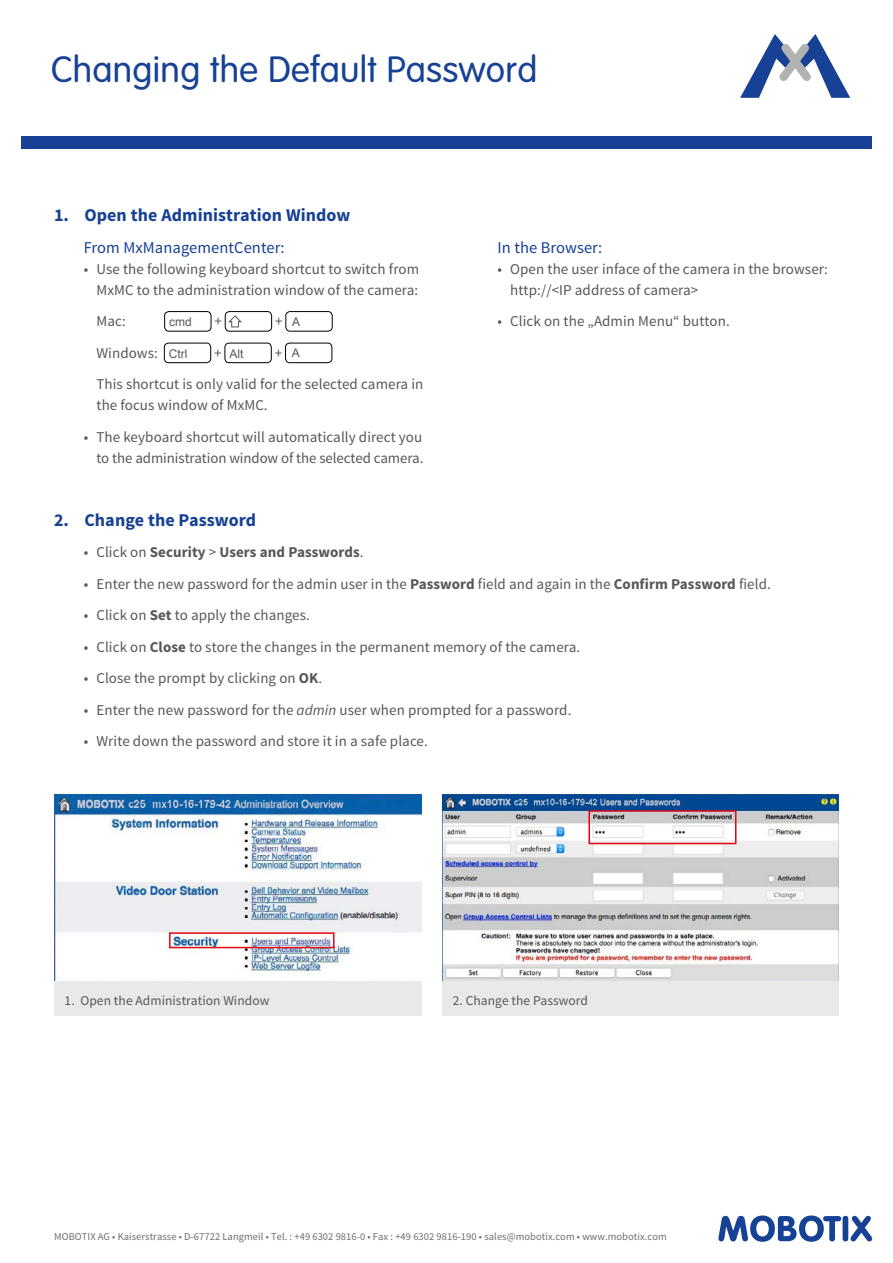
<style>
.page{position:relative;width:893px;height:1263px;background:#fff}
.page>*{position:absolute;margin:0;border:0;box-sizing:border-box;transform-origin:0 0}
.t1{font:300 36px "VAG Rounded LT Pro";letter-spacing:.01em;color:#164194}
.t2{font:700 18px "Source Sans Pro";letter-spacing:.005em;color:#164194}
.t3{font:16.5px "Source Sans Pro";letter-spacing:.005em;color:#164194}
.t4{font:15px/21px "Source Sans Pro";letter-spacing:.005em;color:#575756;text-align:right}
.t5{font:700 15px "Source Sans Pro";letter-spacing:.005em;color:#575756}
.t6{font:13.5px "Source Sans Pro";letter-spacing:.005em;color:#575756}
.t7{font:12px "Arial";color:#575756}
.t8{font:10.5px "Source Sans Pro";letter-spacing:.005em;color:#706f6f}
.s1{font-family:"Arial";font-size:12px}
.s2{font-family:"Source Sans Pro";font-size:15px}
.s3{font-weight:400}
.s4{font-weight:700}
.s5{font-style:italic}
</style>
<div class="page">
<div style="left:21px;top:136px;width:851px;height:13px;background:#164194"></div>
<svg style="left:718px;top:1215px;width:123px;height:27px"></svg>
<div style="left:843px;top:1216px;width:5px;height:25px;background:#164194;border-radius:3px"></div>
<svg style="left:850px;top:1216px;width:22px;height:25px"></svg>
<svg style="left:740px;top:34px;width:110px;height:64px"></svg>
<div style="left:164px;top:311px;width:47px;height:20px;border:1px solid #000;border-radius:4px"></div>
<svg style="left:228px;top:315px;width:14px;height:12px"></svg>
<div style="left:225px;top:311px;width:47px;height:20px;border:1px solid #000;border-radius:4px"></div>
<div style="left:286px;top:311px;width:46px;height:20px;border:1px solid #000;border-radius:4px"></div>
<div style="left:164px;top:343px;width:47px;height:20px;border:1px solid #000;border-radius:4px"></div>
<div style="left:225px;top:343px;width:46px;height:20px;border:1px solid #000;border-radius:4px"></div>
<div style="left:285px;top:343px;width:47px;height:20px;border:1px solid #000;border-radius:4px"></div>
<img style="left:54px;top:795px;width:368px;height:186px">
<img style="left:442px;top:795px;width:397px;height:186px">
<div style="left:588px;top:810px;width:148px;height:34px;border:2px solid #e30613"></div>
<div style="left:54px;top:981px;width:368px;height:34px;background:#e9e9e9"></div>
<div style="left:442px;top:981px;width:397px;height:34px;background:#e9e9e9"></div>
<div style="left:169px;top:932px;width:166px;height:16px;border:2px solid #e30613"></div>
<h1 class="t1" style="left:51px;top:48px;width:488px">Changing the Default Password</h1>
<p class="t2" style="left:54px;top:203px;width:298px">1. Open the Administration Window</p>
<p class="t3" style="left:84px;top:237px;width:202px">From MxManagementCenter:</p>
<p class="t4" style="left:84px;top:258px;width:337px">• Use the following keyboard shortcut to switch from<br>MxMC to the administration window of the camera:</p>
<p class="t4" style="left:97px;top:311px;width:31px">Mac:</p>
<p class="t7" style="left:169px;top:314px;width:24px">cmd</p>
<p class="t4" style="left:214px;top:311px;width:9px">+</p>
<p class="t4" style="left:275px;top:311px;width:27px">+ <span class="s1">A</span></p>
<p class="t4" style="left:97px;top:342px;width:92px">Windows: <span class="s1">Ctrl</span></p>
<p class="t7" style="left:214px;top:346px;width:31px"><span class="s2">+</span> Alt</p>
<p class="t4" style="left:97px;top:337px;width:328px;line-height:31.5px;text-align:left;text-indent:178px">+ <span class="s1">A<br></span>This shortcut is only valid for the selected camera in</p>
<p class="t4" style="left:97px;top:395px;width:173px">the focus window of MxMC.</p>
<p class="t4" style="left:84px;top:426px;width:341px">• The keyboard shortcut will automatically direct you to the administration window of the selected camera.</p>
<p class="t3" style="left:497px;top:237px;width:106px">In the Browser:</p>
<p class="t4" style="left:510px;top:258px;width:319px;text-align:left;text-indent:-13px">• Open the user inface of the camera in the browser: http://&lt;IP address of camera&gt;</p>
<p class="t4" style="left:497px;top:311px;width:234px">• Click on the „Admin Menu“ button.</p>
<p class="t2" style="left:54px;top:508px;width:204px">2. Change the Password</p>
<p class="t5" style="left:84px;top:542px;width:281px"><span class="s3">• Click on</span> Security <span class="s3">&gt;</span> Users and Passwords<span class="s3">.</span></p>
<p class="t4" style="left:84px;top:573px;width:689px">• Enter the new password for the admin user in the <span class="s4">Password</span> field and again in the <span class="s4">Confirm Password</span> field.</p>
<p class="t4" style="left:84px;top:605px;width:228px">• Click on <span class="s4">Set</span> to apply the changes.</p>
<p class="t4" style="left:84px;top:636px;width:498px">• Click on <span class="s4">Close</span> to store the changes in the permanent memory of the camera.</p>
<p class="t4" style="left:84px;top:668px;width:240px">• Close the prompt by clicking on <span class="s4">OK</span>.</p>
<p class="t4" style="left:84px;top:699px;width:489px">• Enter the new password for the <span class="s5">admin</span> user when prompted for a password.</p>
<p class="t4" style="left:84px;top:731px;width:346px">• Write down the password and store it in a safe place.</p>
<p class="t6" style="left:65px;top:992px;width:206px">1. Open the Administration Window</p>
<p class="t6" style="left:453px;top:992px;width:137px">2. Change the Password</p>
<p class="t8" style="left:54px;top:1230px;width:614px">MOBOTIX AG • Kaiserstrasse • D-67722 Langmeil • Tel. : +49 6302 9816-0 • Fax : +49 6302 9816-190 • sales@mobotix.com • www.mobotix.com</p>
</div>
